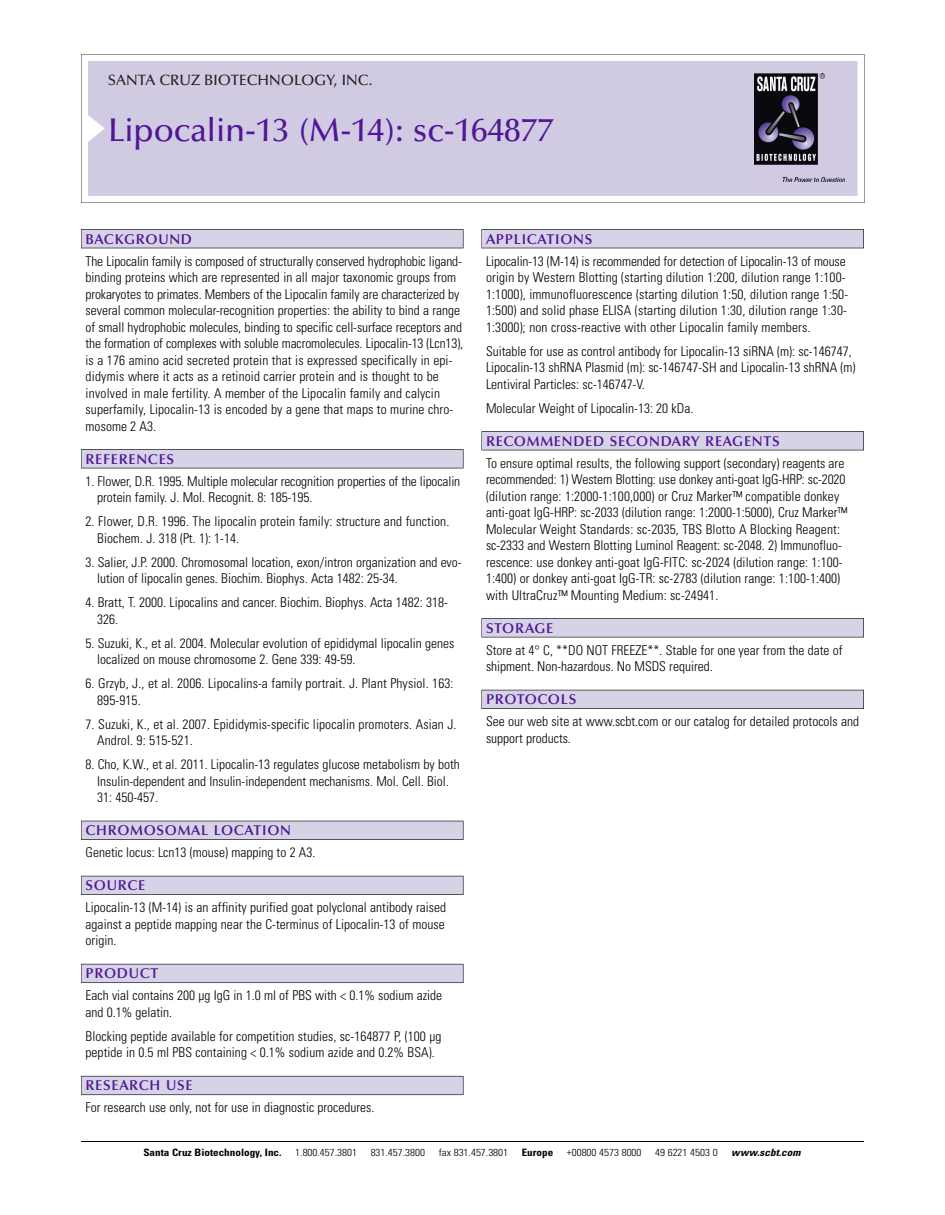
<style>
.page{position:relative;width:945px;height:1215px;background:#fff}
.page>*{position:absolute;margin:0;border:0;box-sizing:border-box;transform-origin:0 0}
.t1{font:500 33px "Optima";color:#511695}
.t2{font:500 15px "Optima";color:#231f20}
.t3{font:600 14.25px "Optima";letter-spacing:.05em;color:#511695}
.t4{font:300 condensed 13.5px/16.5px "Univers";color:#000}
.t5{font:300 condensed 10.2px "Univers";color:#000;scale:1.1 1}
.t6{font:700 condensed 10.2px "Univers";color:#000;scale:1.1 1}
.t7{font:italic 700 condensed 10.2px "Univers";letter-spacing:.005em;color:#000;scale:1.1 1}
</style>
<div class="page">
<svg style="left:81px;top:54px;width:783px;height:149px"></svg>
<div style="left:88px;top:61px;width:769px;height:135px;background:#d1cae3"></div>
<img style="left:755px;top:74px;width:90px;height:108px">
<div style="left:81px;top:229px;width:382px;height:19px;background:#525156"></div>
<div style="left:81px;top:230px;width:382px;height:18px;background:#d7d3e7"></div>
<div style="left:81px;top:449px;width:382px;height:19px;background:#525155"></div>
<div style="left:81px;top:450px;width:382px;height:18px;background:#d7d3e7"></div>
<div style="left:81px;top:821px;width:382px;height:19px;background:#525158"></div>
<div style="left:81px;top:821px;width:382px;height:18px;background:#d7d3e7"></div>
<div style="left:81px;top:876px;width:382px;height:19px;background:#54535a"></div>
<div style="left:81px;top:876px;width:382px;height:18px;background:#d7d3e7"></div>
<div style="left:81px;top:964px;width:382px;height:19px;background:#5b5a62"></div>
<div style="left:81px;top:964px;width:382px;height:18px;background:#d7d3e7"></div>
<div style="left:81px;top:1076px;width:382px;height:19px;background:#66646e"></div>
<div style="left:81px;top:1076px;width:382px;height:18px;background:#d7d3e7"></div>
<div style="left:482px;top:229px;width:382px;height:19px;background:#525156"></div>
<div style="left:482px;top:230px;width:381px;height:18px;background:#d7d3e7"></div>
<div style="left:482px;top:431px;width:382px;height:19px;background:#525155"></div>
<div style="left:482px;top:432px;width:381px;height:18px;background:#d7d3e7"></div>
<div style="left:482px;top:618px;width:382px;height:19px;background:#545357"></div>
<div style="left:482px;top:619px;width:381px;height:18px;background:#d7d3e7"></div>
<div style="left:482px;top:690px;width:382px;height:19px;background:#54535a"></div>
<div style="left:482px;top:690px;width:381px;height:18px;background:#d7d3e7"></div>
<hr style="left:81px;top:1141px;width:783px;height:1px;background:#000">
<p class="t2" style="left:108px;top:74px;width:266px">SANTA CRUZ BIOTECHNOLOGY, INC.</p>
<h1 class="t1" style="left:108px;top:117px;width:447px">Lipocalin-13 (M-14): sc-164877</h1>
<p class="t3" style="left:86px;top:233px;width:108px">BACKGROUND</p>
<p class="t4" style="left:86px;top:254px;width:379px">The Lipocalin family is composed of structurally conserved hydrophobic ligand&shy;binding proteins which are represented in all major taxonomic groups from prokaryotes to primates. Members of the Lipocalin family are characterized by several common molecular-recognition properties: the ability to bind a range of small hydrophobic molecules, binding to specific cell-surface receptors and the formation of complexes with soluble macromolecules. Lipocalin-13 (Lcn13), is a 176 amino acid secreted protein that is expressed specifically in epi&shy;didymis where it acts as a retinoid carrier protein and is thought to be involved in male fertility. A member of the Lipocalin family and calycin superfamily, Lipocalin-13 is encoded by a gene that maps to murine chro&shy;mosome 2 A3.</p>
<p class="t3" style="left:86px;top:453px;width:90px">REFERENCES</p>
<p class="t4" style="left:97px;top:474px;width:365px;text-indent:-12px">1. Flower, D.R. 1995. Multiple molecular recognition properties of the lipocalin protein family. J. Mol. Recognit. 8: 185-195.</p>
<p class="t4" style="left:97px;top:514px;width:354px;text-indent:-12px">2. Flower, D.R. 1996. The lipocalin protein family: structure and function.<br>Biochem. J. 318 (Pt. 1): 1-14.</p>
<p class="t4" style="left:97px;top:555px;width:366px;text-indent:-12px">3. Salier, J.P. 2000. Chromosomal location, exon/intron organization and evo&shy;lution of lipocalin genes. Biochim. Biophys. Acta 1482: 25-34.</p>
<p class="t4" style="left:97px;top:595px;width:352px;text-indent:-12px">4. Bratt, T. 2000. Lipocalins and cancer. Biochim. Biophys. Acta 1482: 318-<br>326.</p>
<p class="t4" style="left:97px;top:636px;width:359px;text-indent:-12px">5. Suzuki, K., et al. 2004. Molecular evolution of epididymal lipocalin genes localized on mouse chromosome 2. Gene 339: 49-59.</p>
<p class="t4" style="left:97px;top:676px;width:358px;text-indent:-12px">6. Grzyb, J., et al. 2006. Lipocalins-a family portrait. J. Plant Physiol. 163:<br>895-915.</p>
<p class="t4" style="left:97px;top:717px;width:361px;text-indent:-12px">7. Suzuki, K., et al. 2007. Epididymis-specific lipocalin promoters. Asian J.<br>Androl. 9: 515-521.</p>
<p class="t4" style="left:97px;top:757px;width:364px;text-indent:-12px">8. Cho, K.W., et al. 2011. Lipocalin-13 regulates glucose metabolism by both<br>Insulin-dependent and Insulin-independent mechanisms. Mol. Cell. Biol.<br>31: 450-457.</p>
<p class="t3" style="left:86px;top:825px;width:207px">CHROMOSOMAL LOCATION</p>
<p class="t4" style="left:86px;top:845px;width:231px">Genetic locus: Lcn13 (mouse) mapping to 2 A3.</p>
<p class="t3" style="left:86px;top:880px;width:61px">SOURCE</p>
<p class="t4" style="left:86px;top:900px;width:362px;text-align:justify">Lipocalin-13 (M-14) is an affinity purified goat polyclonal antibody raised against a peptide mapping near the C-terminus of Lipocalin-13 of mouse origin.</p>
<p class="t3" style="left:86px;top:968px;width:74px">PRODUCT</p>
<p class="t4" style="left:86px;top:988px;width:358px">Each vial contains 200 µg IgG in 1.0 ml of PBS with &lt; 0.1% sodium azide and 0.1% gelatin.</p>
<p class="t4" style="left:86px;top:1029px;width:357px">Blocking peptide available for competition studies, sc-164877 P, (100 µg peptide in 0.5 ml PBS containing &lt; 0.1% sodium azide and 0.2% BSA).</p>
<p class="t3" style="left:86px;top:1080px;width:109px">RESEARCH USE</p>
<p class="t4" style="left:86px;top:1100px;width:290px">For research use only, not for use in diagnostic procedures.</p>
<p class="t3" style="left:486px;top:233px;width:108px">APPLICATIONS</p>
<p class="t4" style="left:486px;top:254px;width:364px">Lipocalin-13 (M-14) is recommended for detection of Lipocalin-13 of mouse origin by Western Blotting (starting dilution 1:200, dilution range 1:100- 1:1000), immunofluorescence (starting dilution 1:50, dilution range 1:50- 1:500) and solid phase ELISA (starting dilution 1:30, dilution range 1:30- 1:3000); non cross-reactive with other Lipocalin family members.</p>
<p class="t4" style="left:486px;top:344px;width:371px">Suitable for use as control antibody for Lipocalin-13 siRNA (m): sc-146747,<br>Lipocalin-13 shRNA Plasmid (m): sc-146747-SH and Lipocalin-13 shRNA (m)<br>Lentiviral Particles: sc-146747-V.</p>
<p class="t4" style="left:486px;top:401px;width:209px">Molecular Weight of Lipocalin-13: 20 kDa.</p>
<p class="t3" style="left:486px;top:435px;width:295px">RECOMMENDED SECONDARY REAGENTS</p>
<p class="t4" style="left:486px;top:456px;width:363px">To ensure optimal results, the following support (secondary) reagents are recommended: 1) Western Blotting: use donkey anti-goat IgG-HRP: sc-2020 (dilution range: 1:2000-1:100,000) or Cruz Marker™ compatible donkey anti-goat IgG-HRP: sc-2033 (dilution range: 1:2000-1:5000), Cruz Marker™ Molecular Weight Standards: sc-2035, TBS Blotto A Blocking Reagent: sc-2333 and Western Blotting Luminol Reagent: sc-2048. 2) Immunofluo&shy;rescence: use donkey anti-goat IgG-FITC: sc-2024 (dilution range: 1:100- 1:400) or donkey anti-goat IgG-TR: sc-2783 (dilution range: 1:100-1:400) with UltraCruz™ Mounting Medium: sc-24941.</p>
<p class="t3" style="left:486px;top:622px;width:69px">STORAGE</p>
<p class="t4" style="left:486px;top:643px;width:358px">Store at 4° C, **DO NOT FREEZE**. Stable for one year from the date of shipment. Non-hazardous. No MSDS required.</p>
<p class="t3" style="left:486px;top:694px;width:92px">PROTOCOLS</p>
<p class="t4" style="left:486px;top:714px;width:375px">See our web site at www.scbt.com or our catalog for detailed protocols and support products.</p>
<p class="t6" style="left:143px;top:1148px;width:127px">Santa Cruz Biotechnology, Inc.</p>
<p class="t5" style="left:295px;top:1148px;width:58px">1.800.457.3801</p>
<p class="t5" style="left:371px;top:1148px;width:51px">831.457.3800</p>
<p class="t5" style="left:439px;top:1148px;width:65px">fax 831.457.3801</p>
<p class="t6" style="left:522px;top:1148px;width:30px">Europe</p>
<p class="t5" style="left:567px;top:1148px;width:69px">+00800 4573 8000</p>
<p class="t5" style="left:655px;top:1148px;width:58px">49 6221 4503 0</p>
<p class="t7" style="left:731px;top:1148px;width:64px">www.scbt.com</p>
</div>
